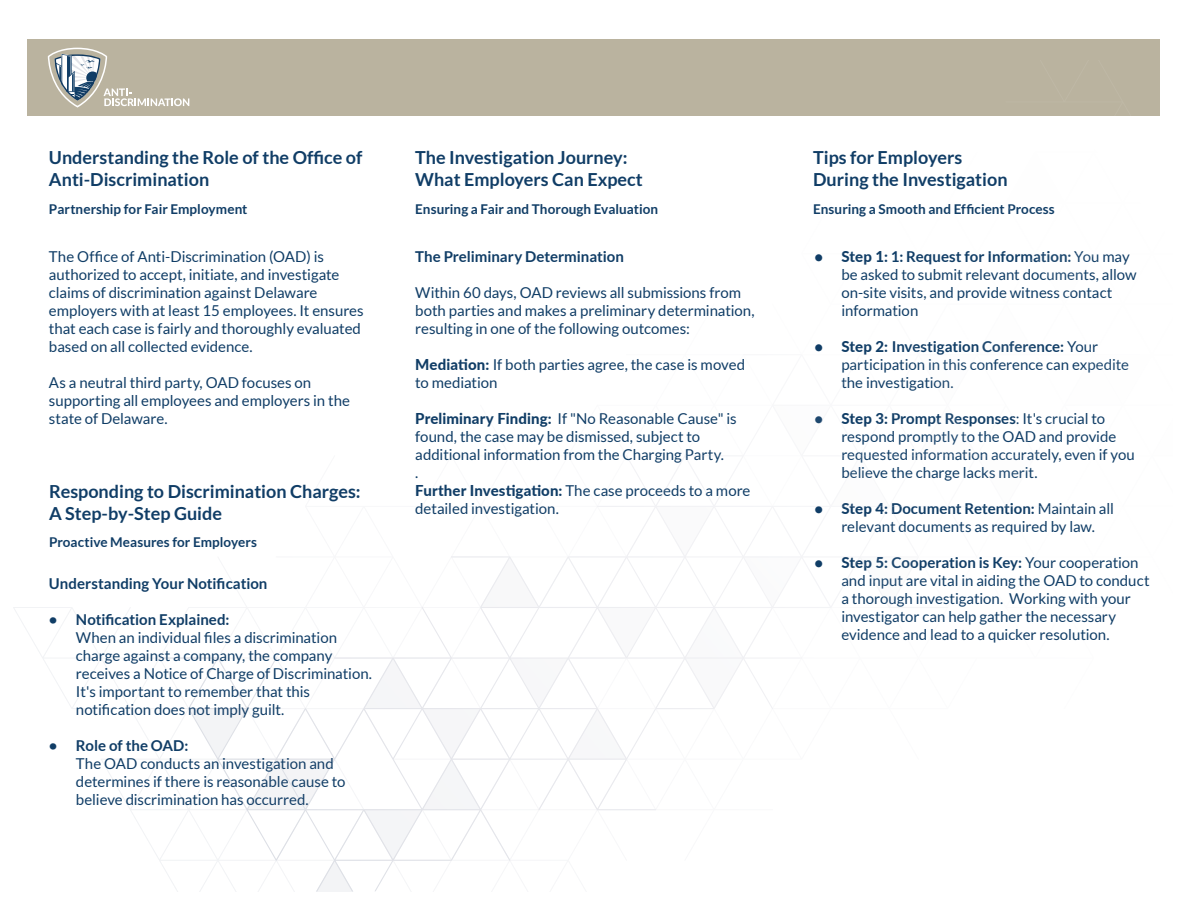
<style>
.page{position:relative;width:1188px;height:918px;background:#fff}
.page>*{position:absolute;margin:0;border:0;box-sizing:border-box;transform-origin:0 0}
.t1{font:700 18px/21.6px "Lato";color:#103d66}
.t2{font:15px/18px "Lato";letter-spacing:-.005em;color:#103d66}
.t3{font:700 15px "Lato";color:#103d66}
.t4{font:700 13.5px "Lato";letter-spacing:.005em;color:#103d66}
.s1{font-weight:800}
.s2{font-weight:700}
</style>
<div class="page">
<div style="left:27px;top:40px;width:1132px;height:76px;background:#bab39f"></div>
<svg style="left:47px;top:47px;width:142px;height:56px"></svg>
<svg style="left:159px;top:456px;width:681px;height:435px"></svg>
<p class="t1" style="left:49px;top:147px;width:315px">Understanding the Role of the Office of<br>Anti-Discrimination</p>
<p class="t4" style="left:49px;top:202px;width:200px">Partnership for Fair Employment</p>
<p class="t4" style="left:415px;top:202px;width:244px">Ensuring a Fair and Thorough Evaluation</p>
<p class="t4" style="left:813px;top:202px;width:243px">Ensuring a Smooth and Efficient Process</p>
<p class="t1" style="left:415px;top:147px;width:229px">The Investigation Journey:<br>What Employers Can Expect</p>
<p class="t1" style="left:813px;top:147px;width:196px">Tips for Employers<br>During the Investigation</p>
<p class="t2" style="left:49px;top:248px;width:316px">The Office of Anti-Discrimination (OAD) is authorized to accept, initiate, and investigate claims of discrimination against Delaware employers with at least 15 employees. It ensures that each case is fairly and thoroughly evaluated based on all collected evidence.</p>
<p class="t2" style="left:49px;top:374px;width:302px">As a neutral third party, OAD focuses on supporting all employees and employers in the state of Delaware.</p>
<p class="t1" style="left:49px;top:481px;width:313px">Responding to Discrimination Charges:<br>A Step-by-Step Guide</p>
<p class="t4" style="left:49px;top:535px;width:210px">Proactive Measures for Employers</p>
<p class="t3" style="left:49px;top:575px;width:220px">Understanding Your Notification</p>
<p class="t3" style="left:49px;top:611px;width:182px">• Notification Explained:</p>
<p class="t2" style="left:76px;top:629px;width:298px">When an individual files a discrimination charge against a company, the company receives a Notice of Charge of Discrimination.<br>It's important to remember that this notification does not imply guilt.</p>
<p class="t3" style="left:49px;top:737px;width:141px">• Role of the OAD:</p>
<p class="t2" style="left:76px;top:755px;width:271px">The OAD conducts an investigation and determines if there is reasonable cause to believe discrimination has occurred.</p>
<p class="t3" style="left:415px;top:248px;width:210px">The Preliminary Determination</p>
<p class="t2" style="left:415px;top:284px;width:341px">Within 60 days, OAD reviews all submissions from both parties and makes a preliminary determination, resulting in one of the following outcomes:</p>
<p class="t2" style="left:415px;top:356px;width:331px"><span class="s1">Mediation:</span> If both parties agree, the case is moved to mediation</p>
<p class="t2" style="left:415px;top:410px;width:337px"><span class="s1">Preliminary Finding:</span> If "No Reasonable Cause" is found, the case may be dismissed, subject to additional information from the Charging Party.<br>.<br><span class="s1">Further Investigation:</span> The case proceeds to a more detailed investigation.</p>
<p class="t2" style="left:841px;top:248px;width:297px;text-indent:-27px"><span class="s1">• Step 1:</span> <span class="s2">1: Request for Information:</span> You may be asked to submit relevant documents, allow on-site visits, and provide witness contact information</p>
<p class="t2" style="left:841px;top:338px;width:289px;text-indent:-27px"><span class="s1">• Step 2:</span> <span class="s2">Investigation Conference:</span> Your participation in this conference can expedite the investigation.</p>
<p class="t2" style="left:841px;top:410px;width:295px;text-indent:-27px"><span class="s1">• Step 3:</span> <span class="s2">Prompt Responses</span>: It's crucial to respond promptly to the OAD and provide requested information accurately, even if you believe the charge lacks merit.</p>
<p class="t2" style="left:814px;top:500px;width:301px;text-align:center"><span class="s1">• Step 4:</span> <span class="s2">Document Retention:</span> Maintain all relevant documents as required by law.</p>
<p class="t2" style="left:841px;top:554px;width:310px;text-indent:-27px"><span class="s1">• Step 5:</span> <span class="s2">Cooperation is Key:</span> Your cooperation and input are vital in aiding the OAD to conduct a thorough investigation. Working with your investigator can help gather the necessary evidence and lead to a quicker resolution.</p>
</div>
